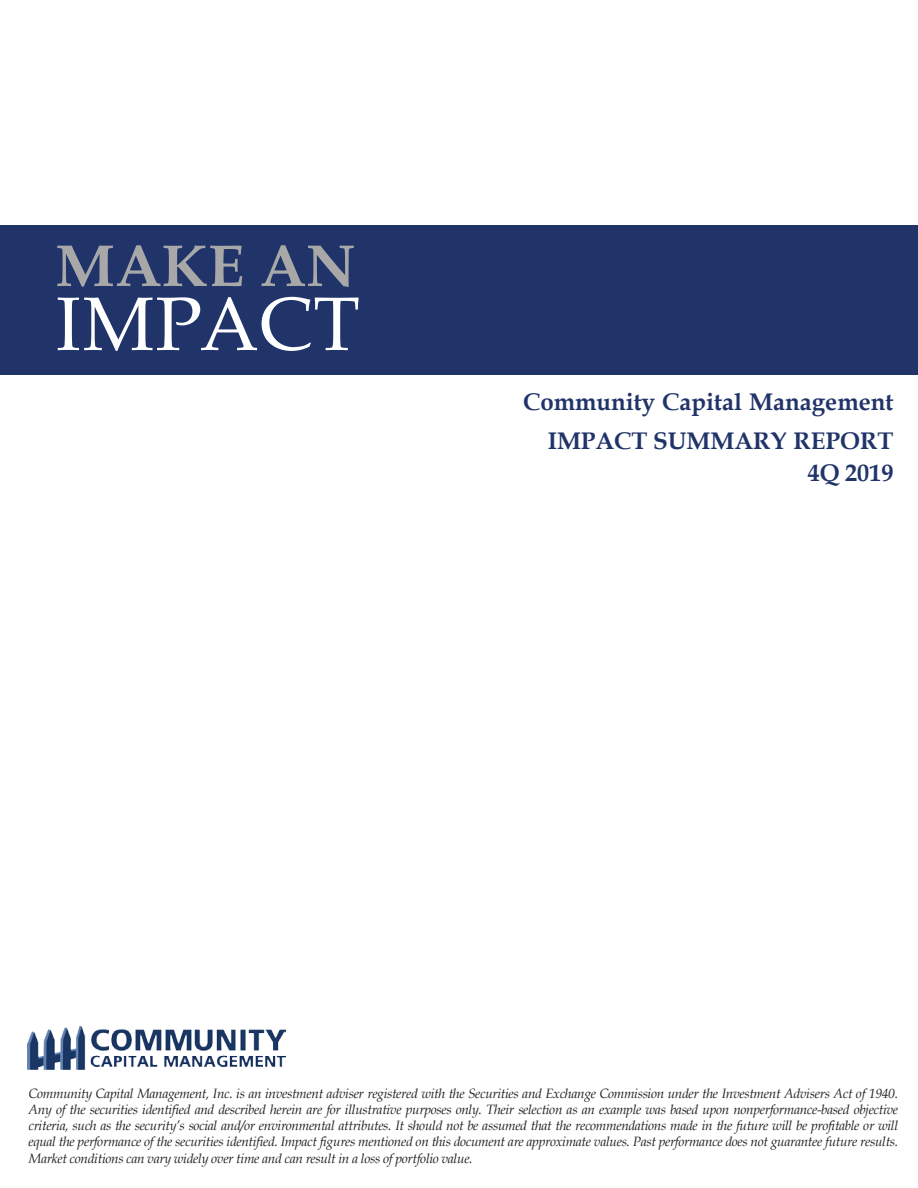
<style>
.page{position:relative;width:918px;height:1188px;background:#fff}
.page>*{position:absolute;margin:0;border:0;box-sizing:border-box;transform-origin:0 0}
.t1{font:75.75px "Book Antiqua";letter-spacing:.015em;color:#fff}
.t2{font:700 59.25px "Book Antiqua";letter-spacing:.005em;color:#a8a8a8}
.t3{font:700 24px/39.5px "Book Antiqua";color:#213469;text-align:right}
.t4{font:italic 13.5px/16.2px "Book Antiqua";letter-spacing:-.02em;color:#231f20;text-align:justify}
</style>
<div class="page">
<div style="left:0;top:225px;width:918px;height:150px;background:#213469"></div>
<img style="left:27px;top:1026px;width:259px;height:44px">
<p class="t2" style="left:56px;top:225px;width:301px">MAKE AN</p>
<p class="t1" style="left:56px;top:271px;width:306px">IMPACT</p>
<p class="t3" style="left:523px;top:382px;width:372px">Community Capital Management<br>IMPACT SUMMARY REPORT</p>
<p class="t3" style="left:808px;top:454px;width:87px">4Q 2019</p>
<p class="t4" style="left:29px;top:1085px;width:871px">Community Capital Management, Inc. is an investment adviser registered with the Securities and Exchange Commission under the Investment Advisers Act of 1940.<br>Any of the securities identified and described herein are for illustrative purposes only. Their selection as an example was based upon nonperformance-based objective criteria, such as the security’s social and/or environmental attributes. It should not be assumed that the recommendations made in the future will be profitable or will equal the performance of the securities identified. Impact figures mentioned on this document are approximate values. Past performance does not guarantee future results.<br>Market conditions can vary widely over time and can result in a loss of portfolio value.</p>
</div>
